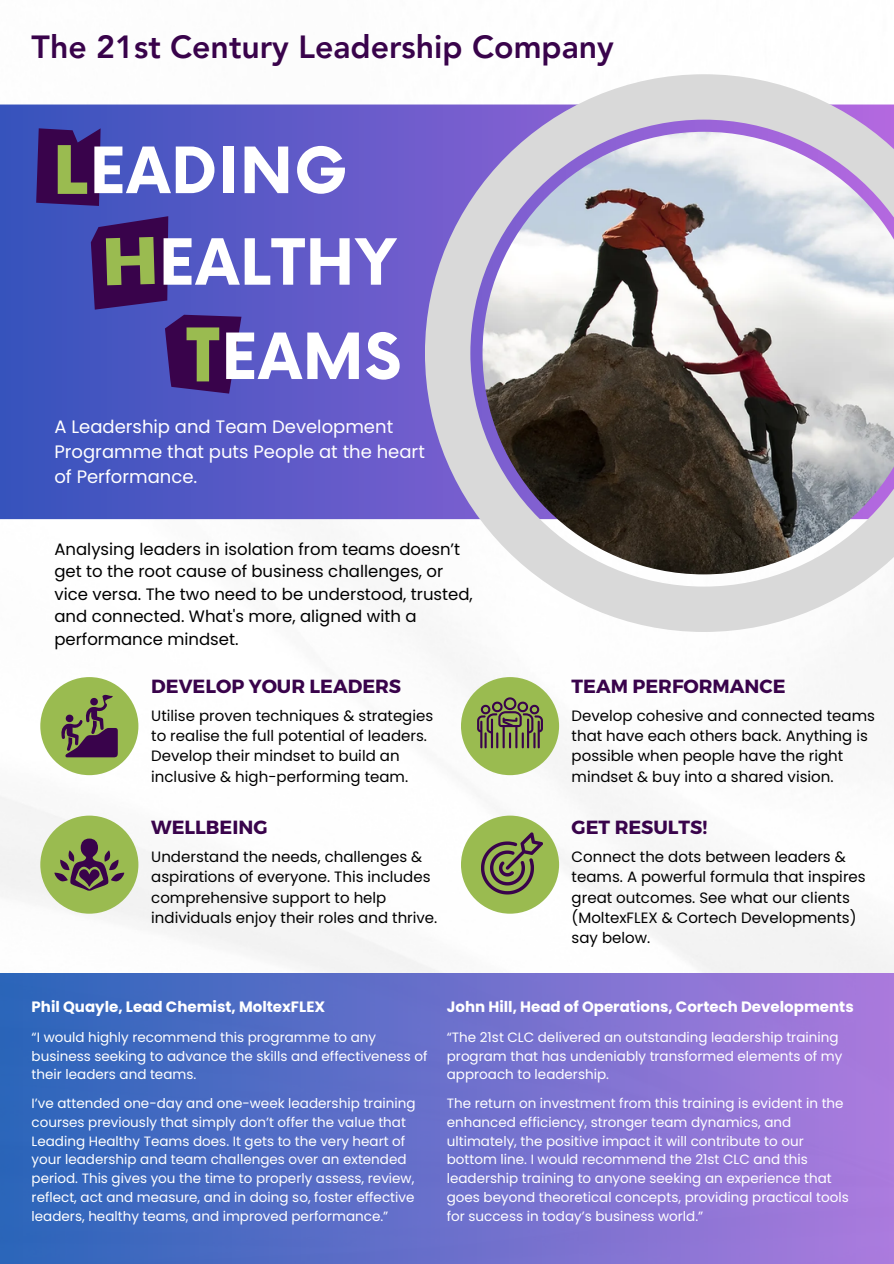
<style>
.page{position:relative;width:894px;height:1264px;background:#fff}
.page>*{position:absolute;margin:0;border:0;box-sizing:border-box;transform-origin:0 0}
.t1{font:700 62.1px "Now";letter-spacing:.02em;color:#fff}
.t2{font:700 61.95px "Now";letter-spacing:.02em;color:#fff}
.t3{font:800 31.95px "Avenir LT Pro";color:#39034b}
.t4{font:700 19.05px "Montserrat";color:#39034b}
.t5{font:18px/24.8px "Poppins";color:#fff}
.t6{font:16.5px/22.5px "Poppins";color:#000}
.t7{font:15px/20.2px "Poppins";color:#000}
.t8{font:700 15px "Poppins";color:#fff}
.t9{font:13.5px/18.8px "Poppins";color:#fff}
</style>
<div class="page">
<img style="left:0;top:519px;width:893px;height:454px">
<svg style="left:0;top:104px;width:425px;height:415px;background:#5558c4"></svg>
<svg style="left:425px;top:74px;width:468px;height:558px"></svg>
<div style="left:40px;top:677px;width:98px;height:98px;background:#9abb50;border-radius:50%"></div>
<div style="left:40px;top:815px;width:98px;height:98px;background:#9abb50;border-radius:50%"></div>
<div style="left:461px;top:677px;width:98px;height:98px;background:#9abb50;border-radius:50%"></div>
<div style="left:461px;top:815px;width:98px;height:98px;background:#9abb50;border-radius:50%"></div>
<div style="left:0;top:973px;width:893px;height:290px;background:linear-gradient(to right,#2a65b9,#ab7bde)"></div>
<svg style="left:61px;top:694px;width:56px;height:63px"></svg>
<svg style="left:477px;top:697px;width:66px;height:51px"></svg>
<svg style="left:54px;top:838px;width:70px;height:52px"></svg>
<svg style="left:481px;top:832px;width:62px;height:62px"></svg>
<svg style="left:165px;top:315px;width:76px;height:78px;background:#4c2d5f"></svg>
<svg style="left:91px;top:216px;width:77px;height:93px;background:#4f355b"></svg>
<svg style="left:36px;top:128px;width:64px;height:78px;background:#492957"></svg>
<p class="t3" style="left:32px;top:34px;width:583px">The 21st Century Leadership Company</p>
<h1 class="t1" style="left:89px;top:137px;width:260px">EADING</h1>
<p class="t2" style="left:158px;top:229px;width:239px">EALTHY</p>
<p class="t2" style="left:221px;top:323px;width:182px">EAMS</p>
<h1 class="t5" style="left:54px;top:414px;width:372px">A Leadership and Team Development<br>Programme that puts People at the heart of Performance.</h1>
<h3 class="t6" style="left:54px;top:538px;width:420px">Analysing leaders in isolation from teams doesn’t get to the root cause of business challenges, or vice versa. The two need to be understood, trusted, and connected. What's more, aligned with a performance mindset.</h3>
<p class="t4" style="left:151px;top:674px;width:251px">DEVELOP YOUR LEADERS</p>
<h1 class="t7" style="left:151px;top:705px;width:283px">Utilise proven techniques &amp; strategies to realise the full potential of leaders.<br>Develop their mindset to build an inclusive &amp; high-performing team.</h1>
<h4 class="t4" style="left:151px;top:815px;width:118px">WELLBEING</h4>
<h6 class="t7" style="left:151px;top:846px;width:287px">Understand the needs, challenges &amp; aspirations of everyone. This includes comprehensive support to help individuals enjoy their roles and thrive.</h6>
<p class="t4" style="left:571px;top:674px;width:215px">TEAM PERFORMANCE</p>
<h3 class="t7" style="left:571px;top:705px;width:305px">Develop cohesive and connected teams that have each others back. Anything is possible when people have the right mindset &amp; buy into a shared vision.</h3>
<h6 class="t4" style="left:571px;top:815px;width:137px">GET RESULTS!</h6>
<p class="t7" style="left:571px;top:846px;width:295px">Connect the dots between leaders &amp; teams. A powerful formula that inspires great outcomes. See what our clients (MoltexFLEX &amp; Cortech Developments) say below.</p>
<h3 class="t8" style="left:32px;top:996px;width:295px">Phil Quayle, Lead Chemist, MoltexFLEX</h3>
<h6 class="t9" style="left:32px;top:1027px;width:397px">“I would highly recommend this programme to any business seeking to advance the skills and effectiveness of their leaders and teams.</h6>
<p class="t9" style="left:32px;top:1094px;width:385px">I’ve attended one-day and one-week leadership training courses previously that simply don’t offer the value that Leading Healthy Teams does. It gets to the very heart of your leadership and team challenges over an extended period. This gives you the time to properly assess, review, reflect, act and measure, and in doing so, foster effective leaders, healthy teams, and improved performance.”</p>
<h3 class="t8" style="left:446px;top:996px;width:408px">John Hill, Head of Operations, Cortech Developments</h3>
<h6 class="t9" style="left:446px;top:1027px;width:397px">“The 21st CLC delivered an outstanding leadership training program that has undeniably transformed elements of my approach to leadership.</h6>
<p class="t9" style="left:446px;top:1094px;width:403px">The return on investment from this training is evident in the enhanced efficiency, stronger team dynamics, and ultimately, the positive impact it will contribute to our bottom line. I would recommend the 21st CLC and this leadership training to anyone seeking an experience that goes beyond theoretical concepts, providing practical tools for success in today’s business world.”</p>
</div>
